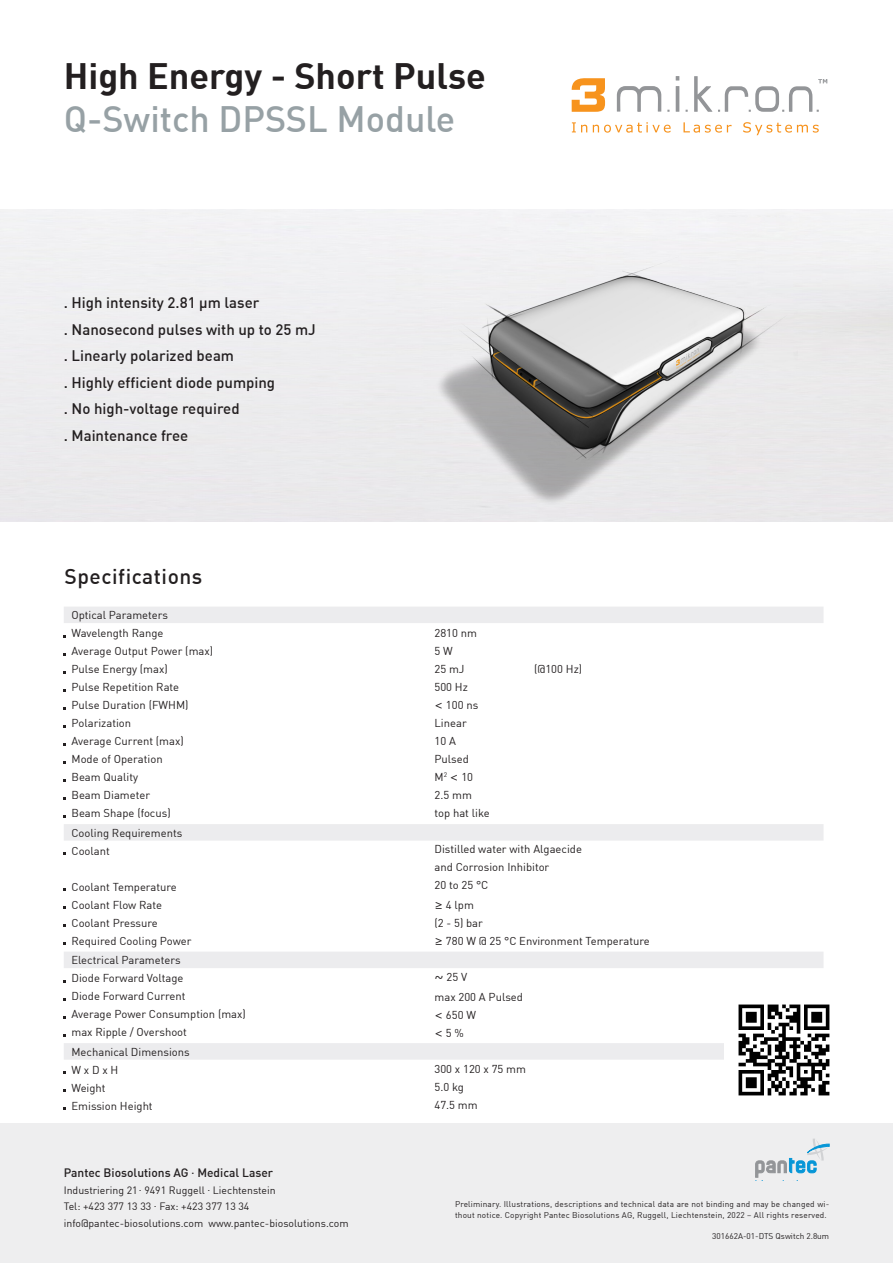
<style>
.page{position:relative;width:893px;height:1263px;background:#fff}
.page>*{position:absolute;margin:0;border:0;box-sizing:border-box;transform-origin:0 0}
.t1{font:700 36px "DIN";color:#231f20}
.t2{font:500 36px "DIN";color:#97a1a5}
.t3{font:500 21px "DIN";letter-spacing:.025em;color:#231f20}
.t4{font:500 15px "DIN";color:#231f20}
.t5{font:500 12px "DIN";color:#231f20}
.Absatzformat_2{font:11.25px "DIN";color:#231f20}
.Absatzformat_3{font:11.25px "DIN";color:#231f20}
.t6{font:10.5px "DIN";color:#231f20}
.t7{font:8.25px/11.2px "DIN";letter-spacing:.02em;color:#231f20}
.t8{font:8.25px "DIN";color:#231f20}
.s1{font-family:"Verdana";font-size:10.5px}
.s2{font-family:"Verdana"}
</style>
<div class="page">
<svg style="left:572px;top:122px;width:15px;height:10px"></svg>
<svg style="left:593px;top:122px;width:78px;height:11px"></svg>
<svg style="left:683px;top:122px;width:49px;height:11px"></svg>
<svg style="left:743px;top:122px;width:76px;height:13px"></svg>
<svg style="left:617px;top:86px;width:44px;height:26px"></svg>
<hr style="left:676px;top:86px;width:3px;height:26px;background:#939598">
<svg style="left:676px;top:76px;width:3px;height:5px"></svg>
<svg style="left:694px;top:76px;width:18px;height:36px"></svg>
<svg style="left:572px;top:78px;width:33px;height:34px"></svg>
<svg style="left:718px;top:79px;width:109px;height:33px"></svg>
<div style="left:64px;top:607px;width:759px;height:16px;background:#ececee"></div>
<div style="left:64px;top:824px;width:759px;height:17px;background:#ececee"></div>
<div style="left:64px;top:952px;width:759px;height:16px;background:#ececee"></div>
<div style="left:64px;top:1043px;width:759px;height:17px;background:#ececee"></div>
<div style="left:0;top:1123px;width:893px;height:140px;background:#eeeeef"></div>
<svg style="left:755px;top:1138px;width:74px;height:40px"></svg>
<img style="left:377px;top:231px;width:420px;height:280px">
<img style="left:725px;top:1004px;width:105px;height:92px">
<p class="t1" style="left:64px;top:53px;width:423px">High Energy - Short Pulse</p>
<p class="t2" style="left:64px;top:96px;width:393px">Q-Switch DPSSL Module</p>
<p class="t4" style="left:64px;top:293px;width:197px">. High intensity 2.81 µm laser</p>
<p class="t4" style="left:64px;top:320px;width:254px">. Nanosecond pulses with up to 25 mJ</p>
<p class="t4" style="left:64px;top:346px;width:172px">. Linearly polarized beam</p>
<p class="t4" style="left:64px;top:373px;width:213px">. Highly efficient diode pumping</p>
<p class="t4" style="left:64px;top:399px;width:177px">. No high-voltage required</p>
<p class="t4" style="left:64px;top:426px;width:126px">. Maintenance free</p>
<p class="t3" style="left:65px;top:563px;width:139px">Specifications</p>
<p class="Absatzformat_3" style="left:71px;top:608px;width:98px">Optical Parameters</p>
<p class="Absatzformat_2" style="left:72px;top:626px;width:93px">Wavelength Range</p>
<p class="Absatzformat_2" style="left:72px;top:644px;width:143px">Average Output Power (max)</p>
<p class="Absatzformat_2" style="left:72px;top:662px;width:98px">Pulse Energy (max)</p>
<p class="Absatzformat_2" style="left:72px;top:680px;width:109px">Pulse Repetition Rate</p>
<p class="Absatzformat_2" style="left:72px;top:698px;width:119px">Pulse Duration (FWHM)</p>
<p class="Absatzformat_2" style="left:72px;top:716px;width:61px">Polarization</p>
<p class="Absatzformat_2" style="left:72px;top:734px;width:114px">Average Current (max)</p>
<p class="Absatzformat_2" style="left:72px;top:752px;width:93px">Mode of Operation</p>
<p class="Absatzformat_2" style="left:72px;top:770px;width:68px">Beam Quality</p>
<p class="Absatzformat_2" style="left:72px;top:788px;width:80px">Beam Diameter</p>
<p class="Absatzformat_2" style="left:72px;top:806px;width:101px">Beam Shape (focus)</p>
<p class="Absatzformat_3" style="left:71px;top:826px;width:112px">Cooling Requirements</p>
<p class="Absatzformat_2" style="left:72px;top:844px;width:40px">Coolant</p>
<p class="Absatzformat_2" style="left:72px;top:880px;width:107px">Coolant Temperature</p>
<p class="Absatzformat_2" style="left:72px;top:898px;width:92px">Coolant Flow Rate</p>
<p class="Absatzformat_2" style="left:72px;top:916px;width:88px">Coolant Pressure</p>
<p class="Absatzformat_2" style="left:72px;top:934px;width:122px">Required Cooling Power</p>
<p class="Absatzformat_3" style="left:71px;top:953px;width:111px">Electrical Parameters</p>
<p class="Absatzformat_2" style="left:72px;top:971px;width:114px">Diode Forward Voltage</p>
<p class="Absatzformat_2" style="left:72px;top:989px;width:116px">Diode Forward Current</p>
<p class="Absatzformat_2" style="left:72px;top:1007px;width:176px">Average Power Consumption (max)</p>
<p class="Absatzformat_2" style="left:72px;top:1025px;width:117px">max Ripple / Overshoot</p>
<p class="Absatzformat_3" style="left:71px;top:1045px;width:120px">Mechanical Dimensions</p>
<p class="Absatzformat_2" style="left:72px;top:1063px;width:48px">W x D x H</p>
<p class="Absatzformat_2" style="left:72px;top:1081px;width:36px">Weight</p>
<p class="Absatzformat_2" style="left:72px;top:1099px;width:83px">Emission Height</p>
<p class="t5" style="left:64px;top:1165px;width:211px">Pantec Biosolutions AG <sup>.</sup> Medical Laser</p>
<p class="t6" style="left:64px;top:1183px;width:213px">Industriering 21. 9491 Ruggell . Liechtenstein</p>
<p class="t6" style="left:64px;top:1200px;width:187px">Tel: +423 377 13 33 . Fax: +423 377 13 34</p>
<p class="t6" style="left:64px;top:1217px;width:286px">info@pantec-biosolutions.com www.pantec-biosolutions.com</p>
<p class="Absatzformat_2" style="left:434px;top:626px;width:44px">2810 nm</p>
<p class="Absatzformat_2" style="left:434px;top:644px;width:20px">5 W</p>
<p class="Absatzformat_2" style="left:434px;top:662px;width:32px">25 mJ</p>
<p class="Absatzformat_2" style="left:534px;top:662px;width:50px">(@100 Hz)</p>
<p class="Absatzformat_2" style="left:434px;top:680px;width:35px">500 Hz</p>
<p class="Absatzformat_2" style="left:434px;top:698px;width:45px"><span class="s1">&lt;</span> 100 ns</p>
<p class="Absatzformat_2" style="left:434px;top:716px;width:34px">Linear</p>
<p class="Absatzformat_2" style="left:434px;top:734px;width:23px">10 A</p>
<p class="Absatzformat_2" style="left:434px;top:752px;width:36px">Pulsed</p>
<p class="Absatzformat_2" style="left:434px;top:770px;width:40px">M<sup>2</sup> <span class="s1">&lt;</span> 10</p>
<p class="Absatzformat_2" style="left:434px;top:788px;width:39px">2.5 mm</p>
<p class="Absatzformat_2" style="left:434px;top:806px;width:57px">top hat like</p>
<p class="Absatzformat_2" style="left:434px;top:842px;width:149px">Distilled water with Algaecide</p>
<p class="Absatzformat_2" style="left:434px;top:860px;width:116px">and Corrosion Inhibitor</p>
<p class="Absatzformat_2" style="left:434px;top:878px;width:55px">20 to 25 °C</p>
<p class="Absatzformat_2" style="left:434px;top:898px;width:41px"><span class="s1">≥</span> 4 lpm</p>
<p class="Absatzformat_2" style="left:434px;top:916px;width:50px">(2 - 5) bar</p>
<p class="Absatzformat_2" style="left:434px;top:934px;width:217px"><span class="s1">≥</span> 780 W @ 25 °C Environment Temperature</p>
<p class="Absatzformat_2" style="left:434px;top:970px;width:34px"><span class="s2">~</span> 25 V</p>
<p class="Absatzformat_2" style="left:434px;top:990px;width:90px">max 200 A Pulsed</p>
<p class="Absatzformat_2" style="left:434px;top:1008px;width:43px"><span class="s1">&lt;</span> 650 W</p>
<p class="Absatzformat_2" style="left:434px;top:1026px;width:31px"><span class="s1">&lt;</span> 5 %</p>
<p class="Absatzformat_2" style="left:434px;top:1062px;width:93px">300 x 120 x 75 mm</p>
<p class="Absatzformat_2" style="left:434px;top:1080px;width:31px">5.0 kg</p>
<p class="Absatzformat_2" style="left:434px;top:1098px;width:45px">47.5 mm</p>
<p class="t7" style="left:455px;top:1198px;width:376px">Preliminary. Illustrations, descriptions and technical data are not binding and may be changed wi&shy;thout notice. Copyright Pantec Biosolutions AG, Ruggell, Liechtenstein, 2022 – All rights reserved.</p>
<p class="t8" style="left:712px;top:1231px;width:118px">301662A-01-DTS Qswitch 2.8um</p>
</div>
